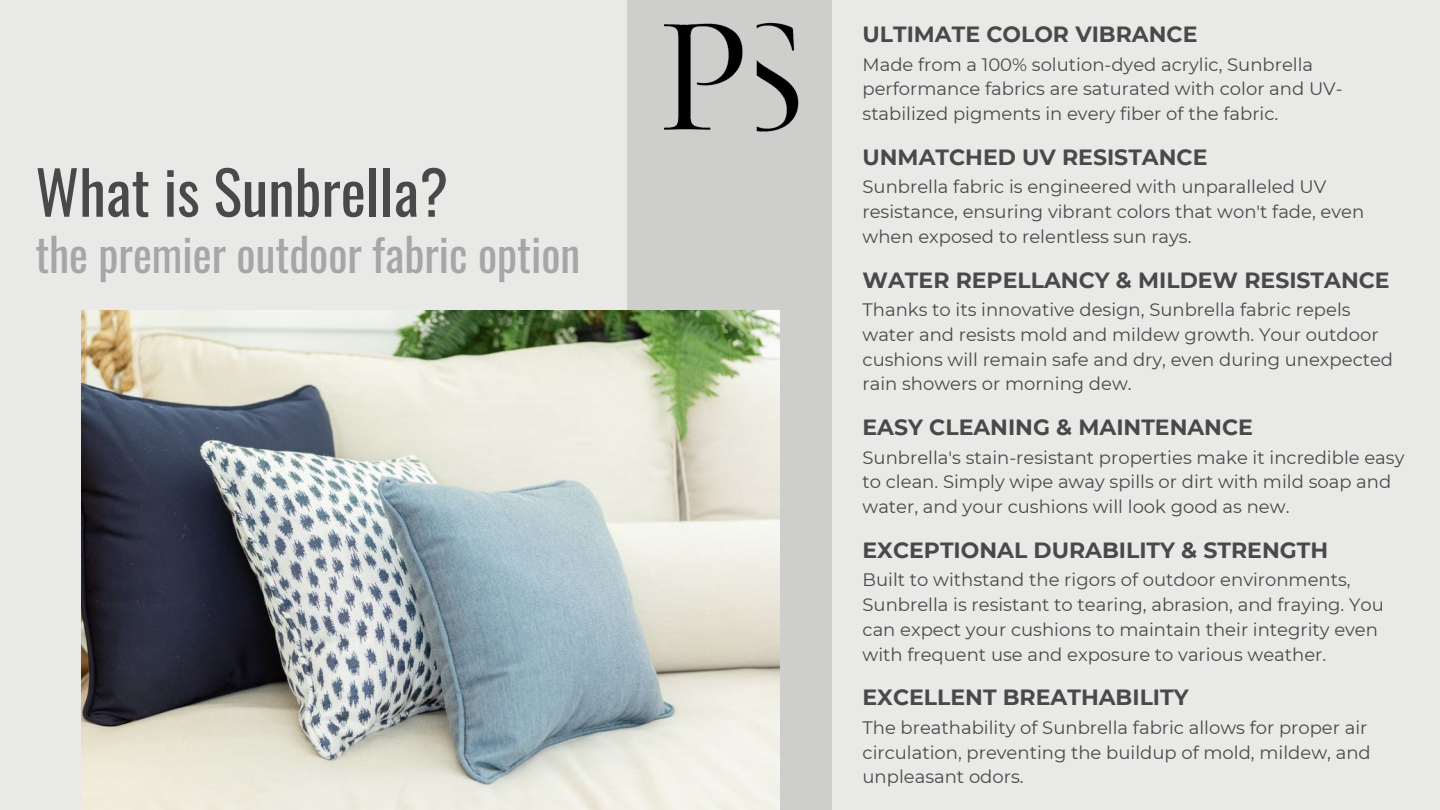
<style>
.page{position:relative;width:1440px;height:810px;background:#e9eae7}
.page>*{position:absolute;margin:0;border:0;box-sizing:border-box;transform-origin:0 0}
.t1{font:60px "Oswald";color:#494949}
.t2{font:45px "Oswald";color:#a6a6a6}
.t3{font:700 22px "Montserrat";color:#494949}
.t4{font:18px/24.8px "Montserrat";color:#494949}
</style>
<div class="page">
<div style="left:627px;top:0;width:205px;height:810px;background:#cececd"></div>
<img style="left:81px;top:311px;width:698px;height:499px">
<img style="left:664px;top:22px;width:135px;height:110px">
<p class="t1" style="left:35px;top:145px;width:414px">What is Sunbrella?</p>
<p class="t2" style="left:35px;top:219px;width:546px">the premier outdoor fabric option</p>
<p class="t3" style="left:863px;top:21px;width:336px">ULTIMATE COLOR VIBRANCE</p>
<p class="t4" style="left:863px;top:52px;width:482px">Made from a 100% solution-dyed acrylic, Sunbrella performance fabrics are saturated with color and UV&shy;stabilized pigments in every fiber of the fabric.</p>
<p class="t3" style="left:863px;top:144px;width:346px">UNMATCHED UV RESISTANCE</p>
<p class="t4" style="left:863px;top:175px;width:503px">Sunbrella fabric is engineered with unparalleled UV resistance, ensuring vibrant colors that won't fade, even when exposed to relentless sun rays.</p>
<p class="t3" style="left:863px;top:266px;width:529px">WATER REPELLANCY &amp; MILDEW RESISTANCE</p>
<p class="t4" style="left:863px;top:297px;width:532px">Thanks to its innovative design, Sunbrella fabric repels water and resists mold and mildew growth. Your outdoor cushions will remain safe and dry, even during unexpected rain showers or morning dew.</p>
<p class="t3" style="left:863px;top:414px;width:392px">EASY CLEANING &amp; MAINTENANCE</p>
<p class="t4" style="left:863px;top:445px;width:543px">Sunbrella's stain-resistant properties make it incredible easy to clean. Simply wipe away spills or dirt with mild soap and water, and your cushions will look good as new.</p>
<p class="t3" style="left:863px;top:537px;width:467px">EXCEPTIONAL DURABILITY &amp; STRENGTH</p>
<p class="t4" style="left:863px;top:567px;width:523px">Built to withstand the rigors of outdoor environments, Sunbrella is resistant to tearing, abrasion, and fraying. You can expect your cushions to maintain their integrity even with frequent use and exposure to various weather.</p>
<p class="t3" style="left:863px;top:684px;width:328px">EXCELLENT BREATHABILITY</p>
<p class="t4" style="left:863px;top:715px;width:510px">The breathability of Sunbrella fabric allows for proper air circulation, preventing the buildup of mold, mildew, and unpleasant odors.</p>
</div>
